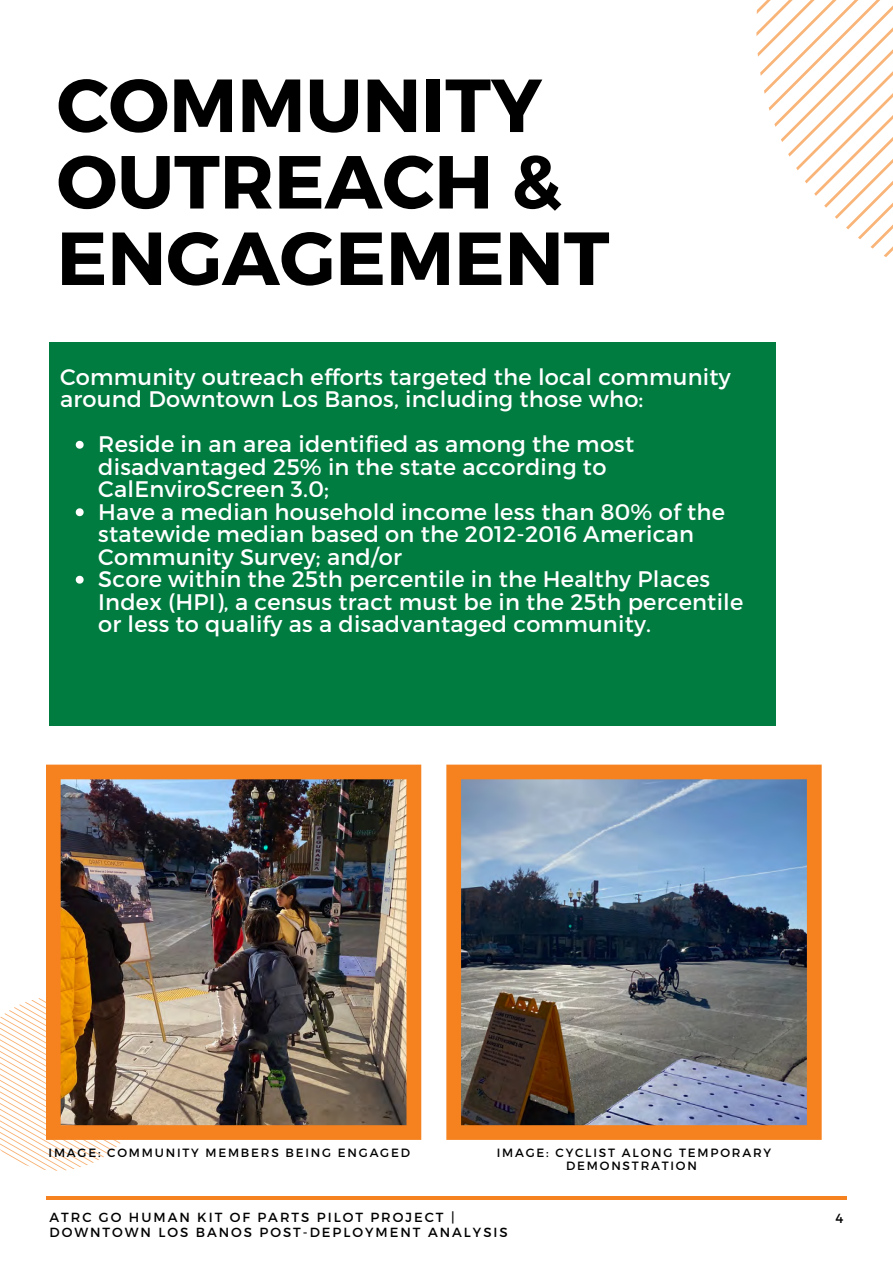
<style>
.page{position:relative;width:893px;height:1264px;background:#fff}
.page>*{position:absolute;margin:0;border:0;box-sizing:border-box;transform-origin:0 0}
.t1{font:700 75px/76.5px "Montserrat";color:#000}
.t2{font:22.5px/22.5px "Montserrat";letter-spacing:.01em;color:#fff}
.t3{font:13.2px/14.5px "Montserrat";letter-spacing:.15em;color:#000}
.t4{font:12px/13px "Montserrat";letter-spacing:.15em;color:#000;text-align:center}
</style>
<div class="page">
<hr style="left:46px;top:1196px;width:800px;height:3px;background:#f5821f">
<svg style="left:0;top:998px;width:144px;height:173px"></svg>
<div style="left:49px;top:342px;width:727px;height:384px;background:#007c41"></div>
<img style="left:46px;top:764px;width:375px;height:375px">
<img style="left:446px;top:764px;width:375px;height:375px">
<svg style="left:756px;top:0;width:136px;height:257px"></svg>
<svg style="left:76px;top:441px;width:8px;height:7px"></svg>
<svg style="left:76px;top:508px;width:8px;height:8px"></svg>
<svg style="left:76px;top:576px;width:8px;height:7px"></svg>
<h1 class="t1" style="left:57px;top:63px;width:554px">COMMUNITY<br>OUTREACH &amp;<br>ENGAGEMENT</h1>
<p class="t2" style="left:60px;top:364px;width:672px">Community outreach efforts targeted the local community around Downtown Los Banos, including those who:</p>
<p class="t2" style="left:98px;top:431px;width:646px">Reside in an area identified as among the most disadvantaged 25% in the state according to CalEnviroScreen 3.0;<br>Have a median household income less than 80% of the statewide median based on the 2012-2016 American Community Survey; and/or<br>Score within the 25th percentile in the Healthy Places Index (HPI), a census tract must be in the 25th percentile or less to qualify as a disadvantaged community.</p>
<p class="t4" style="left:49px;top:1145px;width:363px">IMAGE: COMMUNITY MEMBERS BEING ENGAGED</p>
<p class="t4" style="left:497px;top:1145px;width:276px">IMAGE: CYCLIST ALONG TEMPORARY<br>DEMONSTRATION</p>
<p class="t3" style="left:49px;top:1209px;width:460px">ATRC GO HUMAN KIT OF PARTS PILOT PROJECT |<br>DOWNTOWN LOS BANOS POST-DEPLOYMENT ANALYSIS</p>
<p class="t3" style="left:835px;top:1210px;width:9px">4</p>
</div>
